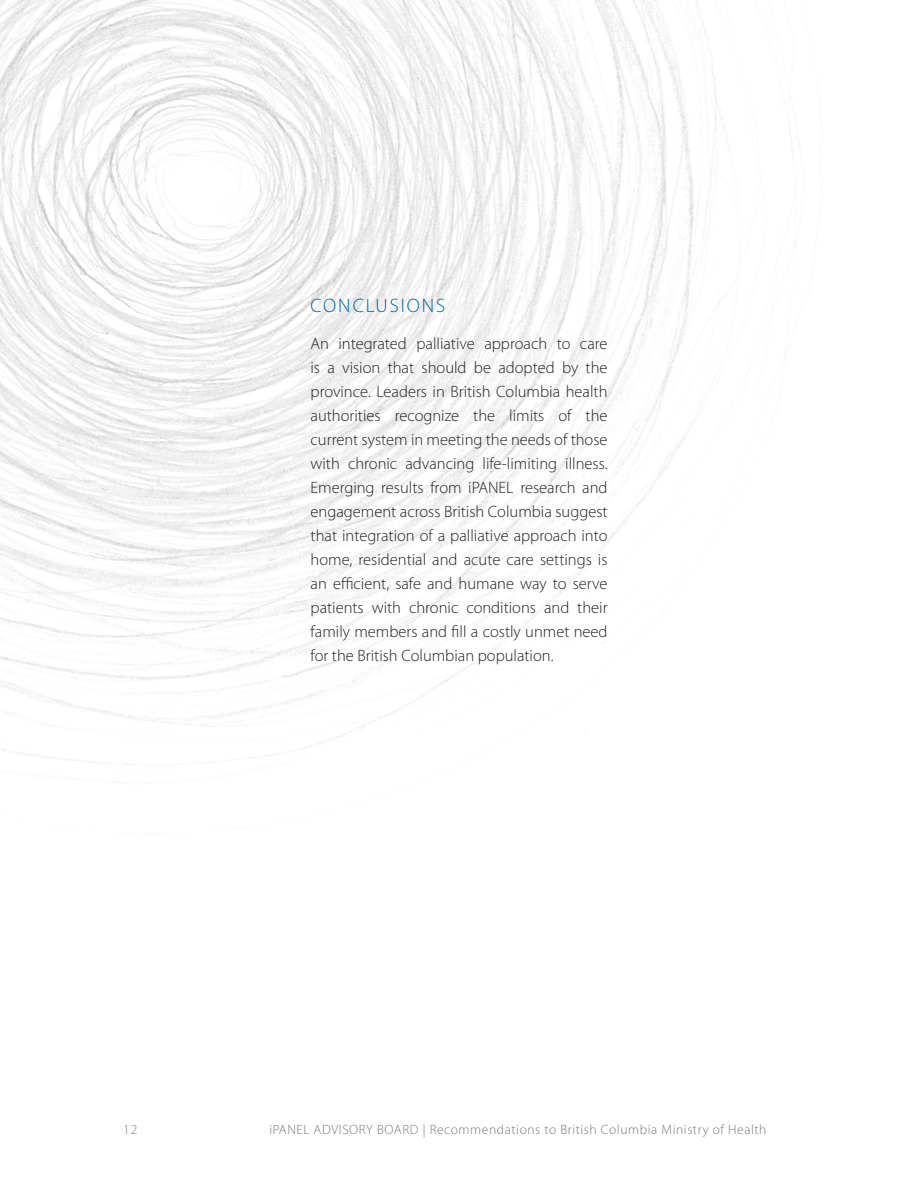
<style>
.page{position:relative;width:918px;height:1188px;background:#fff}
.page>*{position:absolute;margin:0;border:0;box-sizing:border-box;transform-origin:0 0}
.t1{font:300 19.5px "Myriad Pro";letter-spacing:.1em;color:#006392}
.t2{font:300 16.5px/24px "Myriad Pro";color:#231f20;text-align:justify}
.t3{font:300 13.5px "Myriad Pro";letter-spacing:.045em;color:#77797b}
</style>
<div class="page">
<img style="left:0;top:0;width:800px;height:776px">
<p class="t1" style="left:310px;top:294px;width:136px">CONCLUSIONS</p>
<p class="t2" style="left:310px;top:332px;width:299px">An integrated palliative approach to care is a vision that should be adopted by the province. Leaders in British Columbia health authorities recognize the limits of the current system in meeting the needs of those with chronic advancing life-limiting illness.<br>Emerging results from iPANEL research and engagement across British Columbia suggest that integration of a palliative approach into home, residential and acute care settings is an efficient, safe and humane way to serve patients with chronic conditions and their family members and fill a costly unmet need for the British Columbian population.</p>
<p class="t3" style="left:123px;top:1122px;width:16px">12</p>
<p class="t3" style="left:270px;top:1122px;width:498px">iPANEL ADVISORY BOARD | Recommendations to British Columbia Ministry of Health</p>
</div>
